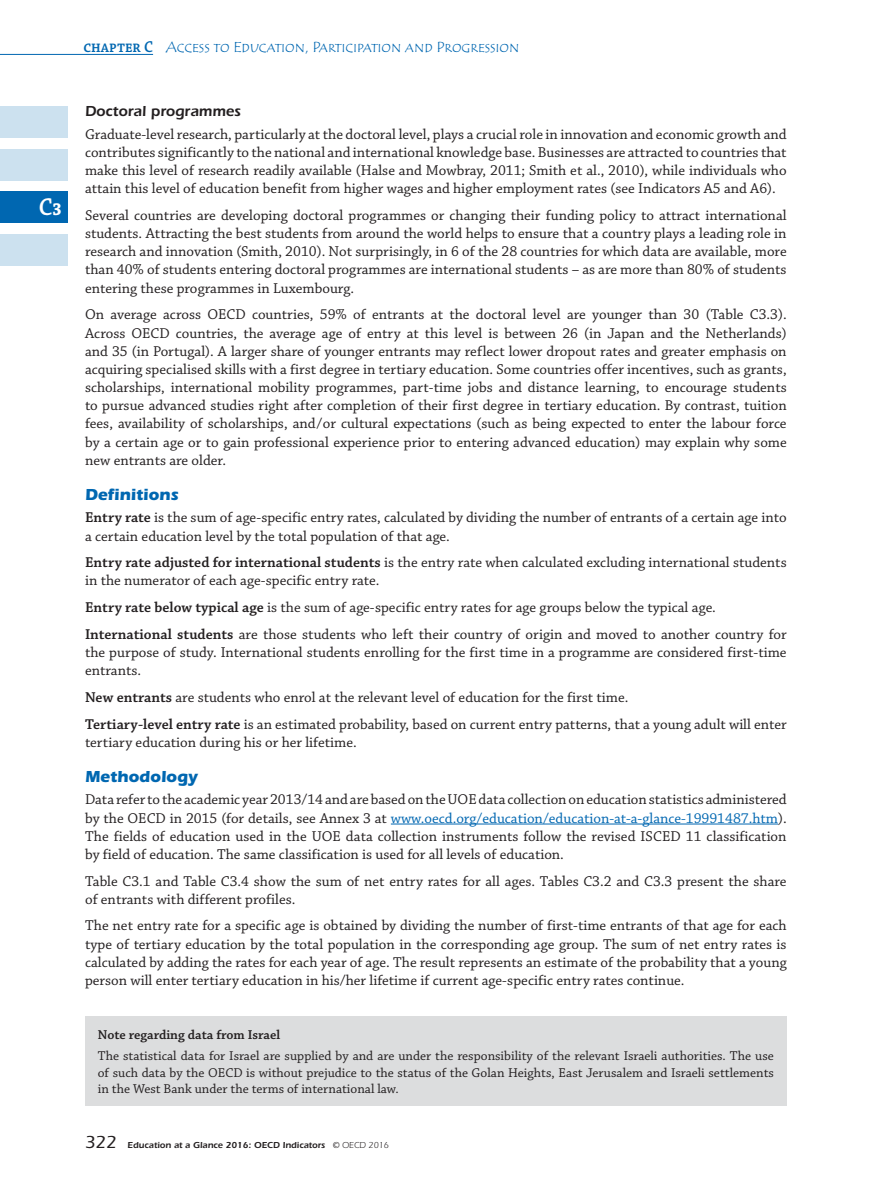
<style>
.page{position:relative;width:893px;height:1191px;background:#fff}
.page>*{position:absolute;margin:0;border:0;box-sizing:border-box;transform-origin:0 0}
.t1{font:600 25.5px "Chaparral Pro";color:#fff;scale:.9 1}
.t2{font:700 16.5px "ITC Eras Std";color:#0067b1}
.t3{font:15px/18.1px "Chaparral Pro";color:#231f20}
.t4{font:15px "Tempus Sans ITC Std";color:#0067b1}
.t5{font:600 15px "ITC Eras Std";color:#231f20}
.t6{font:13.5px/16.5px "Chaparral Pro";color:#231f20;text-align:justify}
.t7{font:600 13.5px "Chaparral Pro";color:#231f20}
.t8{font:600 9px "ITC Eras Std";color:#231f20}
.s1{font-weight:700;font-size:18px}
.s2{font-family:"Chaparral Pro";font-weight:600;font-size:16.5px}
.s3{font-weight:600}
.s4{color:#0067b1}
.s5{font-weight:500;font-size:18px}
.s6{font-weight:400}
</style>
<div class="page">
<hr style="left:0;top:54px;width:153px;height:1px;background:#0067b1">
<div style="left:0;top:106px;width:68px;height:32px;background:#cce1ef"></div>
<div style="left:0;top:149px;width:68px;height:32px;background:#cce1ef"></div>
<div style="left:0;top:191px;width:68px;height:32px;background:#0067b1"></div>
<div style="left:0;top:234px;width:68px;height:32px;background:#cce1ef"></div>
<hr style="left:391px;top:823px;width:387px;height:1px;background:#0067b1">
<div style="left:85px;top:1016px;width:702px;height:90px;background:#dcddde"></div>
<h1 class="t1" style="left:39px;top:192px;width:27px">C<span class="s1">3</span></h1>
<p class="t4" style="left:83px;top:38px;width:437px"><span class="s2">chapter C</span> Access to Education, Participation and Progression</p>
<p class="t5" style="left:85px;top:103px;width:157px">Doctoral programmes</p>
<p class="t3" style="left:85px;top:126px;width:703px;text-align:justify">Graduate-level research, particularly at the doctoral level, plays a crucial role in innovation and economic growth and contributes significantly to the national and international knowledge base. Businesses are attracted to countries that make this level of research readily available (Halse and Mowbray, 2011; Smith et al., 2010), while individuals who attain this level of education benefit from higher wages and higher employment rates (see Indicators A5 and A6).</p>
<p class="t3" style="left:85px;top:207px;width:703px;text-align:justify">Several countries are developing doctoral programmes or changing their funding policy to attract international students. Attracting the best students from around the world helps to ensure that a country plays a leading role in research and innovation (Smith, 2010). Not surprisingly, in 6 of the 28 countries for which data are available, more than 40% of students entering doctoral programmes are international students – as are more than 80% of students entering these programmes in Luxembourg.</p>
<p class="t3" style="left:85px;top:306px;width:703px;text-align:justify">On average across OECD countries, 59% of entrants at the doctoral level are younger than 30 (Table C3.3).<br>Across OECD countries, the average age of entry at this level is between 26 (in Japan and the Netherlands) and 35 (in Portugal). A larger share of younger entrants may reflect lower dropout rates and greater emphasis on acquiring specialised skills with a first degree in tertiary education. Some countries offer incentives, such as grants, scholarships, international mobility programmes, part-time jobs and distance learning, to encourage students to pursue advanced studies right after completion of their first degree in tertiary education. By contrast, tuition fees, availability of scholarships, and/or cultural expectations (such as being expected to enter the labour force by a certain age or to gain professional experience prior to entering advanced education) may explain why some new entrants are older.</p>
<p class="t2" style="left:85px;top:485px;width:95px">Definitions</p>
<p class="t3" style="left:85px;top:509px;width:703px"><span class="s3">Entry rate</span> is the sum of age-specific entry rates, calculated by dividing the number of entrants of a certain age into a certain education level by the total population of that age.</p>
<p class="t3" style="left:85px;top:554px;width:703px"><span class="s3">Entry rate adjusted for international students</span> is the entry rate when calculated excluding international students in the numerator of each age-specific entry rate.</p>
<p class="t3" style="left:85px;top:594px;width:703px;line-height:26.7px"><span class="s3">Entry rate below typical age</span> is the sum of age-specific entry rates for age groups below the typical age.<br><span class="s3">International students</span> are those students who left their country of origin and moved to another country for</p>
<p class="t3" style="left:85px;top:644px;width:703px">the purpose of study. International students enrolling for the first time in a programme are considered first-time entrants.</p>
<p class="t3" style="left:85px;top:684px;width:703px;line-height:26.7px"><span class="s3">New entrants</span> are students who enrol at the relevant level of education for the first time.<br><span class="s3">Tertiary-level entry rate</span> is an estimated probability, based on current entry patterns, that a young adult will enter</p>
<p class="t3" style="left:85px;top:733px;width:273px">tertiary education during his or her lifetime.</p>
<p class="t2" style="left:85px;top:767px;width:114px">Methodology</p>
<p class="t3" style="left:85px;top:791px;width:703px;text-align:justify">Data refer to the academic year 2013/14 and are based on the UOE data collection on education statistics administered by the OECD in 2015 (for details, see Annex 3 at <span class="s4">www.oecd.org/education/education-at-a-glance-19991487.htm</span>).<br>The fields of education used in the UOE data collection instruments follow the revised ISCED 11 classification by field of education. The same classification is used for all levels of education.</p>
<p class="t3" style="left:85px;top:872px;width:703px">Table C3.1 and Table C3.4 show the sum of net entry rates for all ages. Tables C3.2 and C3.3 present the share of entrants with different profiles.</p>
<p class="t3" style="left:85px;top:917px;width:703px;text-align:justify">The net entry rate for a specific age is obtained by dividing the number of first-time entrants of that age for each type of tertiary education by the total population in the corresponding age group. The sum of net entry rates is calculated by adding the rates for each year of age. The result represents an estimate of the probability that a young person will enter tertiary education in his/her lifetime if current age-specific entry rates continue.</p>
<p class="t7" style="left:98px;top:1027px;width:184px">Note regarding data from Israel</p>
<p class="t6" style="left:98px;top:1048px;width:678px">The statistical data for Israel are supplied by and are under the responsibility of the relevant Israeli authorities. The use of such data by the OECD is without prejudice to the status of the Golan Heights, East Jerusalem and Israeli settlements in the West Bank under the terms of international law.</p>
<p class="t8" style="left:85px;top:1140px;width:305px"><span class="s5">322</span> Education at a Glance 2016: OECD Indicators <span class="s6">© OECD 2016</span></p>
</div>
